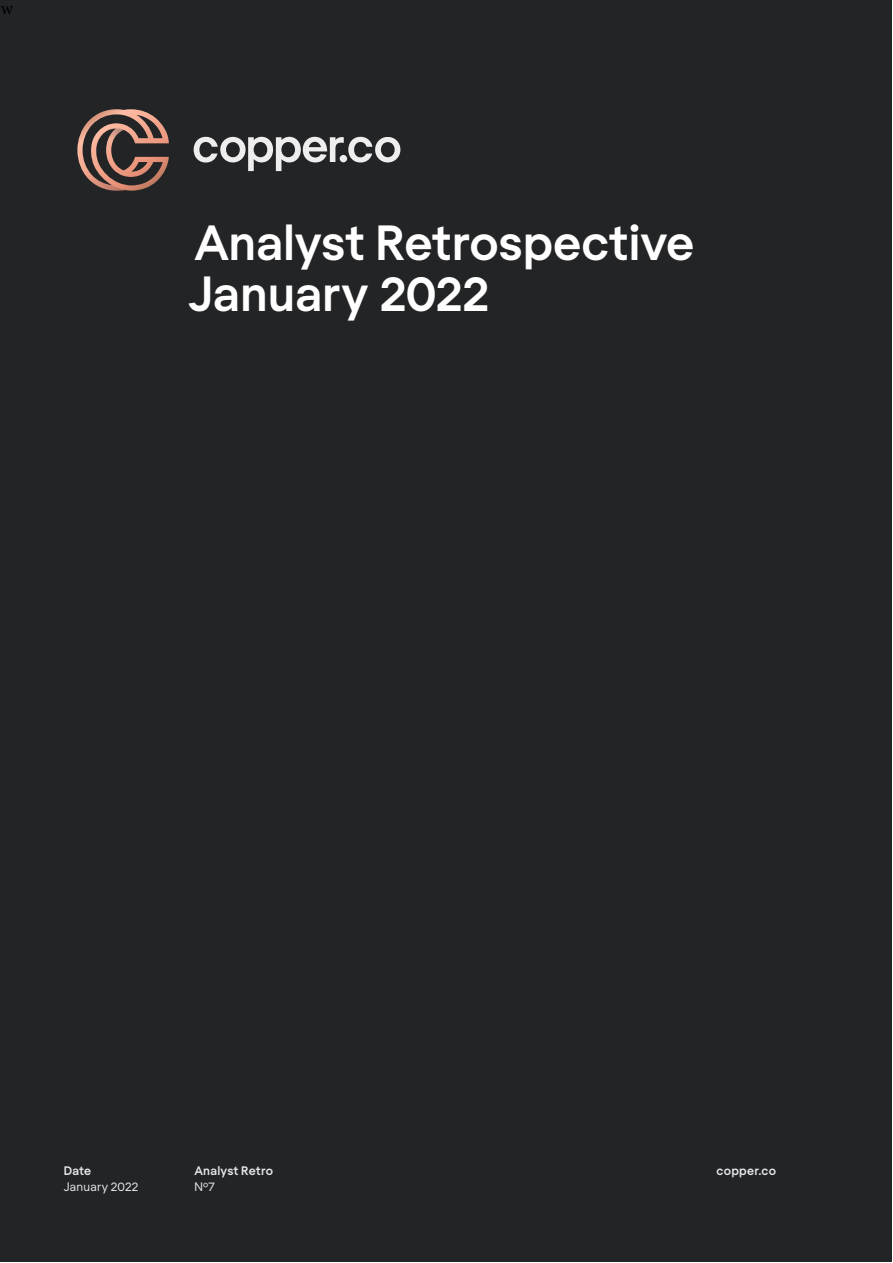
<style>
.page{position:relative;width:893px;height:1263px;background:#fff}
.page>*{position:absolute;margin:0;border:0;box-sizing:border-box;transform-origin:0 0}
.t1{font:700 48px/50.8px "Regola Pro";letter-spacing:-.005em;color:#fff}
.t2{font:18px "Minion Pro";color:#000}
.t3{font:700 12px "Regola Pro";letter-spacing:.015em;color:#e3e8e8}
.t4{font:12px "Regola Pro";letter-spacing:.02em;color:#e3e8e8}
</style>
<div class="page">
<div style="left:1px;top:1px;width:891px;height:1261px;background:#222426"></div>
<svg style="left:194px;top:137px;width:206px;height:34px"></svg>
<svg style="left:77px;top:109px;width:92px;height:82px"></svg>
<p class="t2" style="left:1px;top:-4px;width:14px">w</p>
<p class="t1" style="left:188px;top:215px;width:508px">Analyst Retrospective<br>January 2022</p>
<p class="t3" style="left:194px;top:1162px;width:80px">Analyst Retro</p>
<p class="t4" style="left:194px;top:1178px;width:22px">Nº7</p>
<p class="t3" style="left:64px;top:1162px;width:29px">Date</p>
<p class="t3" style="left:717px;top:1162px;width:61px">copper.co</p>
<p class="t4" style="left:64px;top:1178px;width:76px">January 2022</p>
</div>
